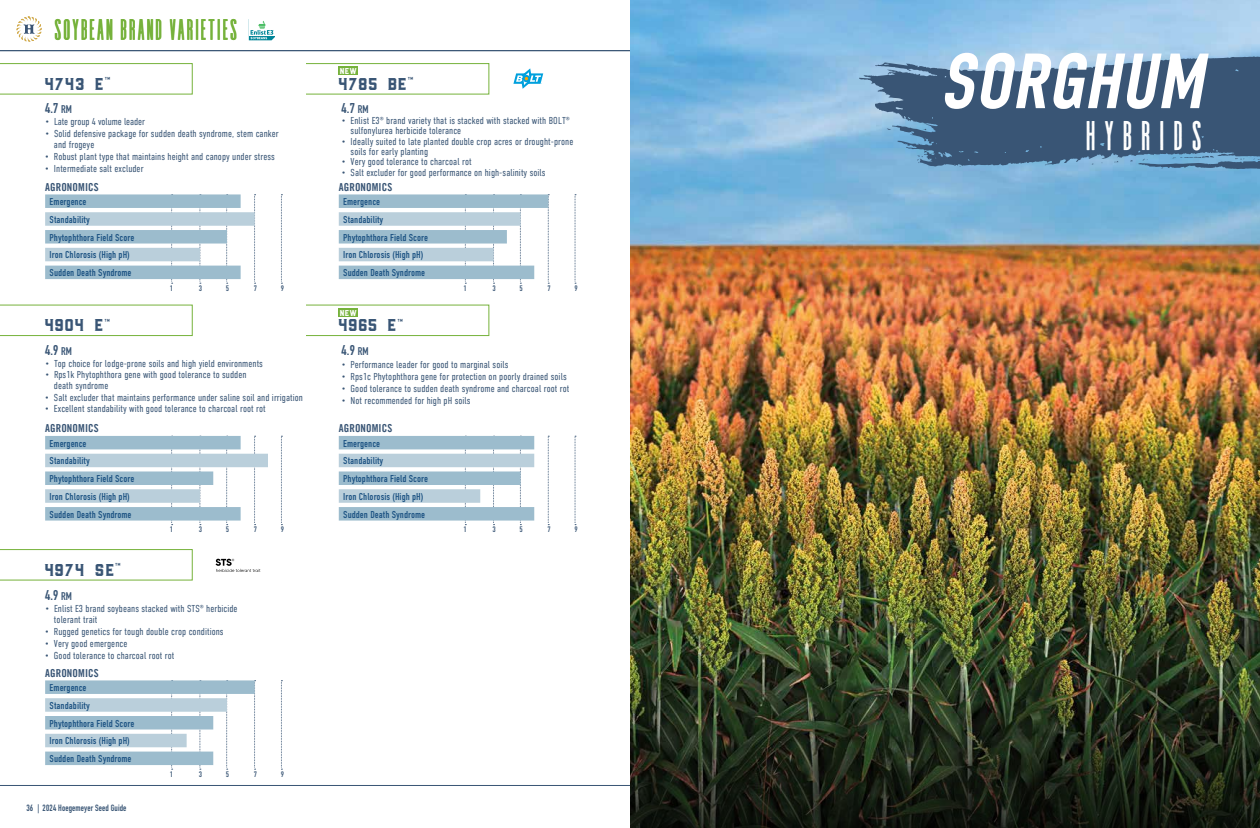
<style>
.page{position:relative;width:1260px;height:828px;background:#fff}
.page>*{position:absolute;margin:0;border:0;box-sizing:border-box;transform-origin:0 0}
.t1{font:italic 78px "DIN Condensed VF";color:#fff}
.t2{font:42px "Wheat Aged";letter-spacing:.18em;color:#fff}
.t3{font:30px "Wheat";letter-spacing:.035em;color:#76b23b}
.t4{font:17.1px "Barley";letter-spacing:.06em;color:#395575}
.t5{font:700 14px "DIN Condensed";color:#395575}
.t6{font:11px "Trade Gothic LT Pro Bd Cn 20";letter-spacing:.01em;color:#395575}
.t7{font:10px/11px "DIN Condensed VF";letter-spacing:.005em;color:#395575}
.t8{font:10px/17.8px "DIN Condensed";color:#1d5383}
.t9{font:700 9px "DIN Condensed";letter-spacing:.015em;color:#395575}
.t10{font:8.5px "Barley";letter-spacing:.05em;color:#fff}
.t11{font:8px "DIN Condensed";color:#395575}
.s1{font-size:11px}
</style>
<div class="page">
<hr style="left:0;top:785px;width:1260px;height:1px;background:#395575">
<svg style="left:0;top:63px;width:193px;height:32px"></svg>
<div style="left:306px;top:63px;width:183px;height:32px;border:1px solid #76b23b"></div>
<svg style="left:0;top:305px;width:193px;height:31px"></svg>
<div style="left:306px;top:305px;width:183px;height:31px;border:1px solid #76b23b"></div>
<svg style="left:0;top:549px;width:193px;height:32px"></svg>
<img style="left:630px;top:0;width:630px;height:625px">
<img style="left:630px;top:625px;width:630px;height:203px">
<svg style="left:859px;top:56px;width:401px;height:111px;background:#4d6c8d"></svg>
<svg style="left:1132px;top:70px;width:10px;height:2px"></svg>
<svg style="left:1067px;top:75px;width:24px;height:3px"></svg>
<svg style="left:882px;top:71px;width:23px;height:12px"></svg>
<svg style="left:1130px;top:155px;width:130px;height:23px;background:#669ec6"></svg>
<svg style="left:1103px;top:72px;width:18px;height:3px"></svg>
<svg style="left:917px;top:155px;width:6px;height:8px"></svg>
<svg style="left:1018px;top:79px;width:19px;height:2px"></svg>
<hr style="left:0;top:50px;width:630px;height:1px;background:#395575">
<svg style="left:17px;top:17px;width:25px;height:25px"></svg>
<svg style="left:249px;top:21px;width:26px;height:19px"></svg>
<div style="left:339px;top:308px;width:19px;height:9px;background:#76b23b"></div>
<div style="left:339px;top:66px;width:19px;height:9px;background:#76b23b"></div>
<svg style="left:281px;top:680px;width:1px;height:90px"></svg>
<svg style="left:45px;top:680px;width:211px;height:90px"></svg>
<svg style="left:548px;top:436px;width:1px;height:89px"></svg>
<svg style="left:575px;top:436px;width:1px;height:89px"></svg>
<svg style="left:339px;top:436px;width:195px;height:89px"></svg>
<svg style="left:281px;top:436px;width:1px;height:89px"></svg>
<svg style="left:45px;top:436px;width:223px;height:89px"></svg>
<svg style="left:575px;top:195px;width:1px;height:89px"></svg>
<svg style="left:339px;top:194px;width:210px;height:90px"></svg>
<svg style="left:281px;top:195px;width:1px;height:89px"></svg>
<svg style="left:45px;top:194px;width:211px;height:90px"></svg>
<svg style="left:216px;top:559px;width:44px;height:13px"></svg>
<svg style="left:513px;top:68px;width:30px;height:21px"></svg>
<h3 class="t3" style="left:55px;top:13px;width:185px">SOYBEAN BRAND VARIETIES</h3>
<p class="t10" style="left:340px;top:65px;width:19px">NEW</p>
<h3 class="t4" style="left:45px;top:72px;width:67px">4743 E<sup>™</sup></h3>
<h3 class="t4" style="left:339px;top:72px;width:77px">4785 BE<sup>™</sup></h3>
<h3 class="t5" style="left:45px;top:98px;width:29px">4.7 <span class="s1">RM</span></h3>
<p class="t7" style="left:45px;top:117px;width:102px">• Late group 4 volume leader</p>
<p class="t7" style="left:54px;top:129px;width:226px;text-indent:-9px">• Solid defensive package for sudden death syndrome, stem canker and frogeye</p>
<p class="t7" style="left:45px;top:152px;width:231px">• Robust plant type that maintains height and canopy under stress</p>
<p class="t7" style="left:45px;top:164px;width:100px">• Intermediate salt excluder</p>
<p class="t6" style="left:45px;top:180px;width:55px">AGRONOMICS</p>
<p class="t8" style="left:50px;top:193px;width:86px">Emergence<br>Standability<br>Phytophthora Field Score<br>Iron Chlorosis (High pH)<br>Sudden Death Syndrome</p>
<p class="t11" style="left:170px;top:284px;width:5px">1</p>
<p class="t11" style="left:199px;top:284px;width:5px">3</p>
<p class="t11" style="left:226px;top:284px;width:5px">5</p>
<p class="t11" style="left:254px;top:284px;width:5px">7</p>
<p class="t11" style="left:281px;top:284px;width:5px">9</p>
<h3 class="t5" style="left:342px;top:98px;width:29px">4.7 <span class="s1">RM</span></h3>
<p class="t7" style="left:351px;top:116px;width:221px;line-height:10px;text-indent:-9px">• Enlist E3<sup>®</sup> brand variety that is stacked with stacked with BOLT<sup>® </sup>sulfonylurea herbicide tolerance</p>
<p class="t7" style="left:351px;top:136px;width:224px;line-height:10px;text-indent:-9px">• Ideally suited to late planted double crop acres or drought-prone soils for early planting</p>
<p class="t7" style="left:342px;top:157px;width:131px">• Very good tolerance to charcoal rot</p>
<p class="t7" style="left:342px;top:167px;width:205px">• Salt excluder for good performance on high-salinity soils</p>
<p class="t6" style="left:339px;top:180px;width:55px">AGRONOMICS</p>
<p class="t8" style="left:343px;top:193px;width:86px">Emergence<br>Standability<br>Phytophthora Field Score<br>Iron Chlorosis (High pH)<br>Sudden Death Syndrome</p>
<p class="t10" style="left:340px;top:307px;width:19px">NEW</p>
<p class="t11" style="left:464px;top:284px;width:5px">1</p>
<p class="t11" style="left:492px;top:284px;width:5px">3</p>
<p class="t11" style="left:519px;top:284px;width:5px">5</p>
<p class="t11" style="left:547px;top:284px;width:5px">7</p>
<p class="t11" style="left:574px;top:284px;width:5px">9</p>
<h3 class="t4" style="left:45px;top:313px;width:67px">4904 E<sup>™</sup></h3>
<h3 class="t4" style="left:339px;top:313px;width:66px">4965 E<sup>™</sup></h3>
<h3 class="t5" style="left:45px;top:341px;width:29px">4.9 <span class="s1">RM</span></h3>
<p class="t7" style="left:45px;top:358px;width:219px">• Top choice for lodge-prone soils and high yield environments</p>
<p class="t7" style="left:54px;top:370px;width:194px;text-indent:-9px">• Rps1k Phytophthora gene with good tolerance to sudden death syndrome</p>
<p class="t7" style="left:45px;top:392px;width:260px">• Salt excluder that maintains performance under saline soil and irrigation</p>
<p class="t7" style="left:45px;top:403px;width:222px">• Excellent standability with good tolerance to charcoal root rot</p>
<p class="t6" style="left:45px;top:422px;width:55px">AGRONOMICS</p>
<p class="t8" style="left:50px;top:434px;width:86px">Emergence<br>Standability<br>Phytophthora Field Score<br>Iron Chlorosis (High pH)<br>Sudden Death Syndrome</p>
<h3 class="t4" style="left:45px;top:558px;width:78px">4974 SE<sup>™</sup></h3>
<p class="t11" style="left:170px;top:525px;width:5px">1</p>
<p class="t11" style="left:199px;top:525px;width:5px">3</p>
<p class="t11" style="left:226px;top:525px;width:5px">5</p>
<p class="t11" style="left:254px;top:525px;width:5px">7</p>
<p class="t11" style="left:281px;top:525px;width:5px">9</p>
<h3 class="t5" style="left:45px;top:585px;width:29px">4.9 <span class="s1">RM</span></h3>
<p class="t7" style="left:54px;top:603px;width:185px;text-indent:-9px">• Enlist E3 brand soybeans stacked with STS<sup>®</sup> herbicide tolerant trait</p>
<p class="t7" style="left:45px;top:627px;width:180px">• Rugged genetics for tough double crop conditions</p>
<p class="t7" style="left:45px;top:639px;width:84px">• Very good emergence</p>
<p class="t7" style="left:45px;top:651px;width:131px">• Good tolerance to charcoal root rot</p>
<p class="t6" style="left:45px;top:666px;width:55px">AGRONOMICS</p>
<p class="t8" style="left:50px;top:679px;width:86px">Emergence<br>Standability<br>Phytophthora Field Score<br>Iron Chlorosis (High pH)<br>Sudden Death Syndrome</p>
<p class="t9" style="left:27px;top:801px;width:101px">36 | 2024 Hoegemeyer Seed Guide</p>
<p class="t11" style="left:170px;top:770px;width:5px">1</p>
<p class="t11" style="left:199px;top:770px;width:5px">3</p>
<p class="t11" style="left:226px;top:770px;width:5px">5</p>
<p class="t11" style="left:254px;top:770px;width:5px">7</p>
<p class="t11" style="left:281px;top:770px;width:5px">9</p>
<h3 class="t5" style="left:342px;top:341px;width:29px">4.9 <span class="s1">RM</span></h3>
<p class="t7" style="left:342px;top:359px;width:168px">• Performance leader for good to marginal soils</p>
<p class="t7" style="left:342px;top:371px;width:227px">• Rps1c Phytophthora gene for protection on poorly drained soils</p>
<p class="t7" style="left:342px;top:383px;width:229px">• Good tolerance to sudden death syndrome and charcoal root rot</p>
<p class="t7" style="left:342px;top:395px;width:131px">• Not recommended for high pH soils</p>
<p class="t6" style="left:339px;top:422px;width:55px">AGRONOMICS</p>
<p class="t8" style="left:343px;top:434px;width:86px">Emergence<br>Standability<br>Phytophthora Field Score<br>Iron Chlorosis (High pH)<br>Sudden Death Syndrome</p>
<p class="t11" style="left:464px;top:525px;width:5px">1</p>
<p class="t11" style="left:492px;top:525px;width:5px">3</p>
<p class="t11" style="left:519px;top:525px;width:5px">5</p>
<p class="t11" style="left:547px;top:525px;width:5px">7</p>
<p class="t11" style="left:574px;top:525px;width:5px">9</p>
<h1 class="t1" style="left:940px;top:38px;width:281px">SORGHUM</h1>
<h2 class="t2" style="left:1087px;top:111px;width:119px">HYBRIDS</h2>
</div>
